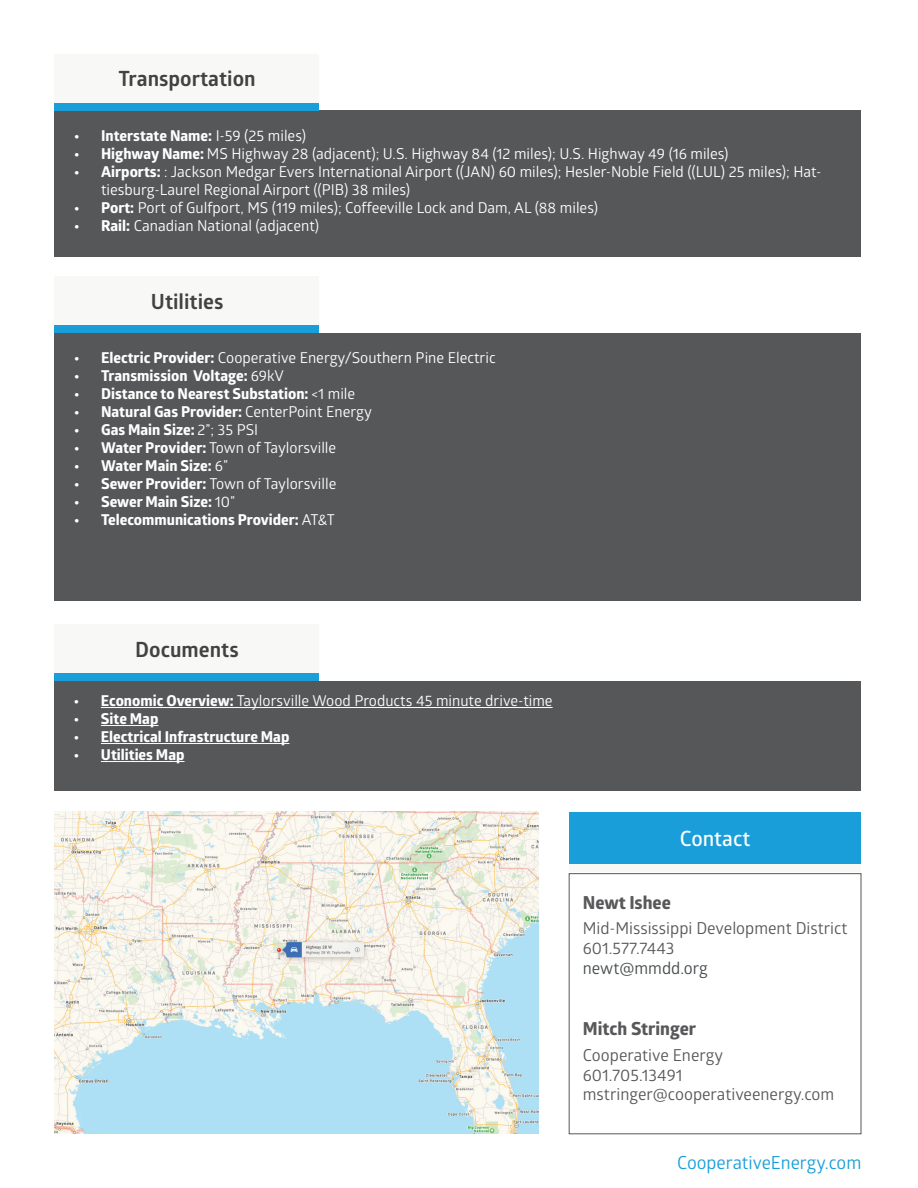
<style>
.page{position:relative;width:918px;height:1188px;background:#fff}
.page>*{position:absolute;margin:0;border:0;box-sizing:border-box;transform-origin:0 0}
.t1{font:700 21px "Glober";color:#424242}
.t2{font:600 21px "Glober";color:#fff}
.t3{font:700 18px "Globerx";color:#585759}
.t4{font:18px "Glober";color:#199eda}
.t5{font:16.5px/19.8px "Glober";color:#585759}
.t6{font:16.5px "Glober";color:#444b4c}
.t7{font:15px/18px "Glober";color:#fff}
.t8{font:700 15px "Globerx";color:#fff}
.s1{font-family:"Glober";font-weight:400}
.s2{font-family:"Globerx";font-weight:700}
</style>
<div class="page">
<div style="left:54px;top:110px;width:807px;height:147px;background:#565758"></div>
<div style="left:54px;top:333px;width:807px;height:267px;background:#565758"></div>
<div style="left:54px;top:681px;width:807px;height:109px;background:#565758"></div>
<hr style="left:101px;top:707px;width:452px;height:1px;background:#fff">
<hr style="left:101px;top:725px;width:57px;height:1px;background:#fff">
<hr style="left:101px;top:743px;width:188px;height:1px;background:#fff">
<hr style="left:101px;top:761px;width:84px;height:1px;background:#fff">
<img style="left:54px;top:811px;width:485px;height:323px">
<div style="left:569px;top:812px;width:292px;height:53px;background:#199eda"></div>
<div style="left:569px;top:873px;width:292px;height:261px;border:1px solid #565758"></div>
<div style="left:54px;top:54px;width:265px;height:49px;background:#f8f8f7"></div>
<div style="left:54px;top:277px;width:265px;height:49px;background:#f8f8f7"></div>
<div style="left:54px;top:103px;width:265px;height:7px;background:#199eda"></div>
<div style="left:54px;top:326px;width:265px;height:7px;background:#199eda"></div>
<div style="left:54px;top:625px;width:265px;height:49px;background:#f8f8f7"></div>
<div style="left:54px;top:674px;width:265px;height:7px;background:#199eda"></div>
<div style="left:570px;top:865px;width:291px;height:7px;background:#f8f8f7"></div>
<h1 class="t1" style="left:119px;top:64px;width:139px">Transportation</h1>
<p class="t8" style="left:74px;top:125px;width:233px">• Interstate Name: <span class="s1">I-59 (25 miles)</span></p>
<p class="t7" style="left:74px;top:144px;width:656px"><span class="s2">• Highway Name:</span> MS Highway 28 (adjacent); U.S. Highway 84 (12 miles); U.S. Highway 49 (16 miles)</p>
<p class="t7" style="left:101px;top:162px;width:722px;text-indent:-27px"><span class="s2">• Airports:</span> : Jackson Medgar Evers International Airport ((JAN) 60 miles); Hesler-Noble Field ((LUL) 25 miles); Hat&shy;tiesburg-Laurel Regional Airport ((PIB) 38 miles)</p>
<p class="t7" style="left:74px;top:198px;width:525px"><span class="s2">• Port:</span> Port of Gulfport, MS (119 miles); Coffeeville Lock and Dam, AL (88 miles)</p>
<p class="t7" style="left:74px;top:216px;width:247px"><span class="s2">• Rail:</span> Canadian National (adjacent)</p>
<h1 class="t1" style="left:151px;top:287px;width:74px">Utilities</h1>
<p class="t7" style="left:74px;top:348px;width:423px"><span class="s2">• Electric Provider:</span> Cooperative Energy/Southern Pine Electric</p>
<p class="t8" style="left:74px;top:365px;width:211px">• Transmission Voltage: <span class="s1">69kV</span></p>
<p class="t8" style="left:74px;top:383px;width:283px">• Distance to Nearest Substation: <span class="s1">&lt;1 mile</span></p>
<p class="t8" style="left:74px;top:401px;width:299px">• Natural Gas Provider: <span class="s1">CenterPoint Energy</span></p>
<p class="t8" style="left:74px;top:419px;width:186px">• Gas Main Size: <span class="s1">2”; 35 PSI</span></p>
<p class="t7" style="left:74px;top:438px;width:264px"><span class="s2">• Water Provider:</span> Town of Taylorsville</p>
<p class="t8" style="left:74px;top:455px;width:155px">• Water Main Size: <span class="s1">6”</span></p>
<p class="t7" style="left:74px;top:474px;width:264px"><span class="s2">• Sewer Provider:</span> Town of Taylorsville</p>
<p class="t8" style="left:74px;top:491px;width:163px">• Sewer Main Size: <span class="s1">10”</span></p>
<p class="t8" style="left:74px;top:509px;width:262px">• Telecommunications Provider: <span class="s1">AT&amp;T</span></p>
<h1 class="t1" style="left:135px;top:635px;width:105px">Documents</h1>
<p class="t7" style="left:74px;top:691px;width:480px"><span class="s2">• Economic Overview:</span> Taylorsville Wood Products 45 minute drive-time</p>
<p class="t8" style="left:74px;top:708px;width:86px">• Site Map</p>
<p class="t8" style="left:74px;top:726px;width:217px">• Electrical Infrastructure Map</p>
<p class="t8" style="left:74px;top:744px;width:112px">• Utilities Map</p>
<h1 class="t2" style="left:680px;top:824px;width:72px">Contact</h1>
<p class="t3" style="left:583px;top:890px;width:90px">Newt Ishee</p>
<p class="t5" style="left:583px;top:918px;width:266px">Mid-Mississippi Development District<br>601.577.7443</p>
<p class="t6" style="left:583px;top:957px;width:127px">newt@mmdd.org</p>
<p class="t3" style="left:583px;top:1016px;width:115px">Mitch Stringer</p>
<p class="t5" style="left:583px;top:1044px;width:253px">Cooperative Energy<br>601.705.13491 mstringer@cooperativeenergy.com</p>
<p class="t4" style="left:677px;top:1150px;width:186px">CooperativeEnergy.com</p>
</div>
